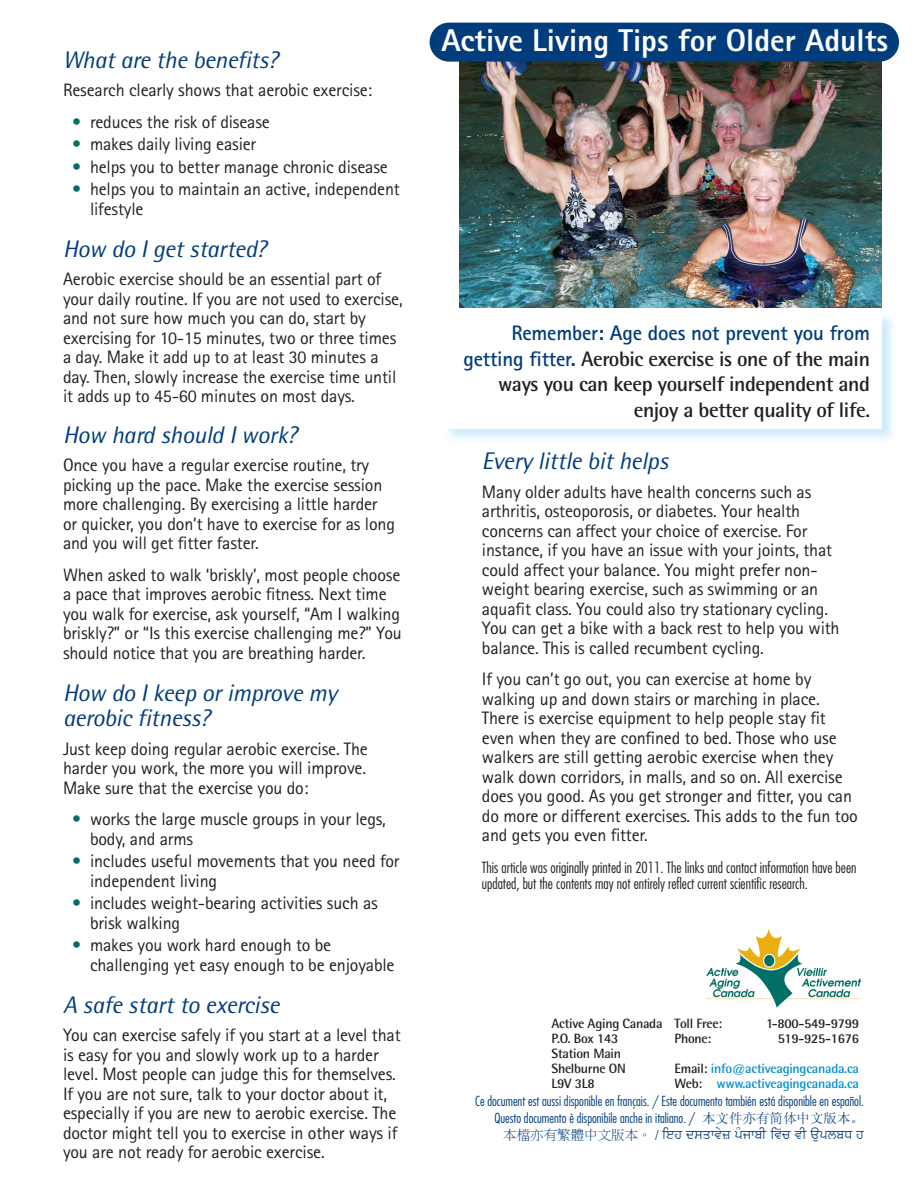
<style>
.page{position:relative;width:918px;height:1188px;background:#fff}
.page>*{position:absolute;margin:0;border:0;box-sizing:border-box;transform-origin:0 0}
.t1{font:800 31.5px "Rotis Sans Serif";color:#fff}
.subHL{font:italic 24px/25.5px "Rotis Semi Sans";letter-spacing:-.01em;color:#013c7c}
.callout{font:700 21px/25.5px "Rotis Semi Sans";letter-spacing:-.02em;color:#231f20;text-align:right}
.body_copy{font:18px/19.5px "Rotis Sans Serif";letter-spacing:-.01em;color:#231f20}
.bullet{font:18px/19.5px "Rotis Sans Serif";letter-spacing:-.01em;color:#231f20}
.bullet_last{font:18px/19.5px "Rotis Sans Serif";letter-spacing:-.01em;color:#231f20}
.t2{font:300 condensed 15px/16.5px "Futura";color:#231f20}
.t3{font:300 condensed 13.5px/16.5px "Futura";color:#013c7c;text-align:right}
.t4{font:700 13.5px "Rotis Semi Sans";letter-spacing:-.02em;color:#231f20}
.t5{font:700 13.5px "Rotis Semi Sans";letter-spacing:-.02em;color:#008fd0}
.s1{color:#006f65}
.s2{font-family:"Rotis Sans Serif";color:#013c7c}
.s3{color:#231f20}
.s4{font-family:"Sim Sun";font-weight:400;font-stretch:normal}
.s5{font-family:"P Ming Li U";font-weight:400;font-stretch:normal}
.s6{font-family:"Samtol";font-weight:400;font-stretch:normal}
</style>
<div class="page">
<img style="left:706px;top:929px;width:156px;height:79px">
<div style="left:443px;top:311px;width:455px;height:133px;background:#9fd9f6;opacity:.5"></div>
<div style="left:444px;top:312px;width:438px;height:117px;background:#fff"></div>
<img style="left:459px;top:62px;width:423px;height:246px">
<div style="left:430px;top:23px;width:469px;height:39px;background:#013c7c;border-radius:20px"></div>
<p class="subHL" style="left:63px;top:47px;width:217px">What are the benefits?</p>
<p class="body_copy" style="left:63px;top:80px;width:311px">Research clearly shows that aerobic exercise:</p>
<p class="bullet" style="left:72px;top:112px;width:199px"><span class="s1">•</span> reduces the risk of disease</p>
<p class="bullet" style="left:72px;top:134px;width:186px"><span class="s1">•</span> makes daily living easier</p>
<p class="bullet" style="left:72px;top:157px;width:317px"><span class="s1">•</span> helps you to better manage chronic disease</p>
<p class="bullet_last" style="left:90px;top:179px;width:311px;text-indent:-18px"><span class="s1">•</span> helps you to maintain an active, independent lifestyle</p>
<p class="subHL" style="left:63px;top:236px;width:205px">How do I get started?</p>
<p class="body_copy" style="left:63px;top:269px;width:341px">Aerobic exercise should be an essential part of your daily routine. If you are not used to exercise, and not sure how much you can do, start by exercising for 10-15 minutes, two or three times a day. Make it add up to at least 30 minutes a day. Then, slowly increase the exercise time until it adds up to 45-60 minutes on most days.</p>
<p class="subHL" style="left:63px;top:422px;width:236px">How hard should I work?</p>
<p class="body_copy" style="left:63px;top:455px;width:334px">Once you have a regular exercise routine, try picking up the pace. Make the exercise session more challenging. By exercising a little harder or quicker, you don’t have to exercise for as long and you will get fitter faster.</p>
<p class="body_copy" style="left:63px;top:565px;width:340px">When asked to walk ‘briskly’, most people choose a pace that improves aerobic fitness. Next time you walk for exercise, ask yourself, “Am I walking briskly?” or “Is this exercise challenging me?” You should notice that you are breathing harder.</p>
<p class="subHL" style="left:63px;top:680px;width:276px">How do I keep or improve my aerobic fitness?</p>
<p class="body_copy" style="left:63px;top:739px;width:306px;text-align:justify">Just keep doing regular aerobic exercise. The harder you work, the more you will improve.<br>Make sure that the exercise you do:</p>
<p class="bullet" style="left:90px;top:809px;width:297px;text-indent:-18px"><span class="s1">•</span> works the large muscle groups in your legs, body, and arms</p>
<p class="bullet" style="left:90px;top:851px;width:311px;text-indent:-18px"><span class="s1">•</span> includes useful movements that you need for independent living</p>
<p class="bullet" style="left:90px;top:893px;width:289px;text-indent:-18px"><span class="s1">•</span> includes weight-bearing activities such as brisk walking</p>
<p class="bullet_last" style="left:90px;top:935px;width:306px;text-indent:-18px"><span class="s1">•</span> makes you work hard enough to be challenging yet easy enough to be enjoyable</p>
<p class="subHL" style="left:63px;top:992px;width:218px">A safe start to exercise</p>
<p class="body_copy" style="left:63px;top:1025px;width:339px">You can exercise safely if you start at a level that is easy for you and slowly work up to a harder level. Most people can judge this for themselves.<br>If you are not sure, talk to your doctor about it, especially if you are new to aerobic exercise. The doctor might tell you to exercise in other ways if you are not ready for aerobic exercise.</p>
<p class="t1" style="left:441px;top:20px;width:448px">Active Living Tips for Older Adults</p>
<p class="callout" style="left:463px;top:320px;width:408px"><span class="s2">Remember: Age does not prevent you from getting fitter.</span> Aerobic exercise is one of the main ways you can keep yourself independent and enjoy a better quality of life.</p>
<p class="subHL" style="left:482px;top:448px;width:188px">Every little bit helps</p>
<p class="body_copy" style="left:482px;top:482px;width:359px">Many older adults have health concerns such as arthritis, osteoporosis, or diabetes. Your health concerns can affect your choice of exercise. For instance, if you have an issue with your joints, that could affect your balance. You might prefer non&shy;weight bearing exercise, such as swimming or an aquafit class. You could also try stationary cycling.<br>You can get a bike with a back rest to help you with balance. This is called recumbent cycling.</p>
<p class="body_copy" style="left:482px;top:669px;width:377px">If you can’t go out, you can exercise at home by walking up and down stairs or marching in place.<br>There is exercise equipment to help people stay fit even when they are confined to bed. Those who use walkers are still getting aerobic exercise when they walk down corridors, in malls, and so on. All exercise does you good. As you get stronger and fitter, you can do more or different exercises. This adds to the fun too and gets you even fitter.</p>
<p class="t2" style="left:482px;top:859px;width:376px">This article was originally printed in 2011. The links and contact information have been updated, but the contents may not entirely reflect current scientific research.</p>
<p class="t4" style="left:552px;top:1016px;width:172px">Active Aging Canada Toll Free:</p>
<p class="t4" style="left:766px;top:1016px;width:94px">1-800-549-9799</p>
<p class="t4" style="left:552px;top:1031px;width:68px">P.O. Box 143</p>
<p class="t4" style="left:675px;top:1031px;width:38px">Phone:</p>
<p class="t4" style="left:778px;top:1031px;width:83px">519-925-1676</p>
<p class="t4" style="left:552px;top:1046px;width:71px">Station Main</p>
<p class="t4" style="left:552px;top:1061px;width:76px">Shelburne ON</p>
<p class="t5" style="left:675px;top:1061px;width:186px"><span class="s3">Email:</span> info@activeagingcanada.ca</p>
<p class="t4" style="left:552px;top:1076px;width:45px">L9V 3L8</p>
<p class="t5" style="left:675px;top:1076px;width:186px"><span class="s3">Web:</span> www.activeagingcanada.ca</p>
<p class="t3" style="left:475px;top:1093px;width:390px">Ce document est aussi disponible en français. / Este documento también está disponible en español.<br>Questo documento è disponibile anche in italiano. / <span class="s4">本文件亦有简体中文版本。<br></span><span class="s5">本檔亦有繁體中文版本。 /</span> <span class="s6">ieh dsqfvyË pµjfbI ivwc vI AuplbD h</span></p>
</div>
